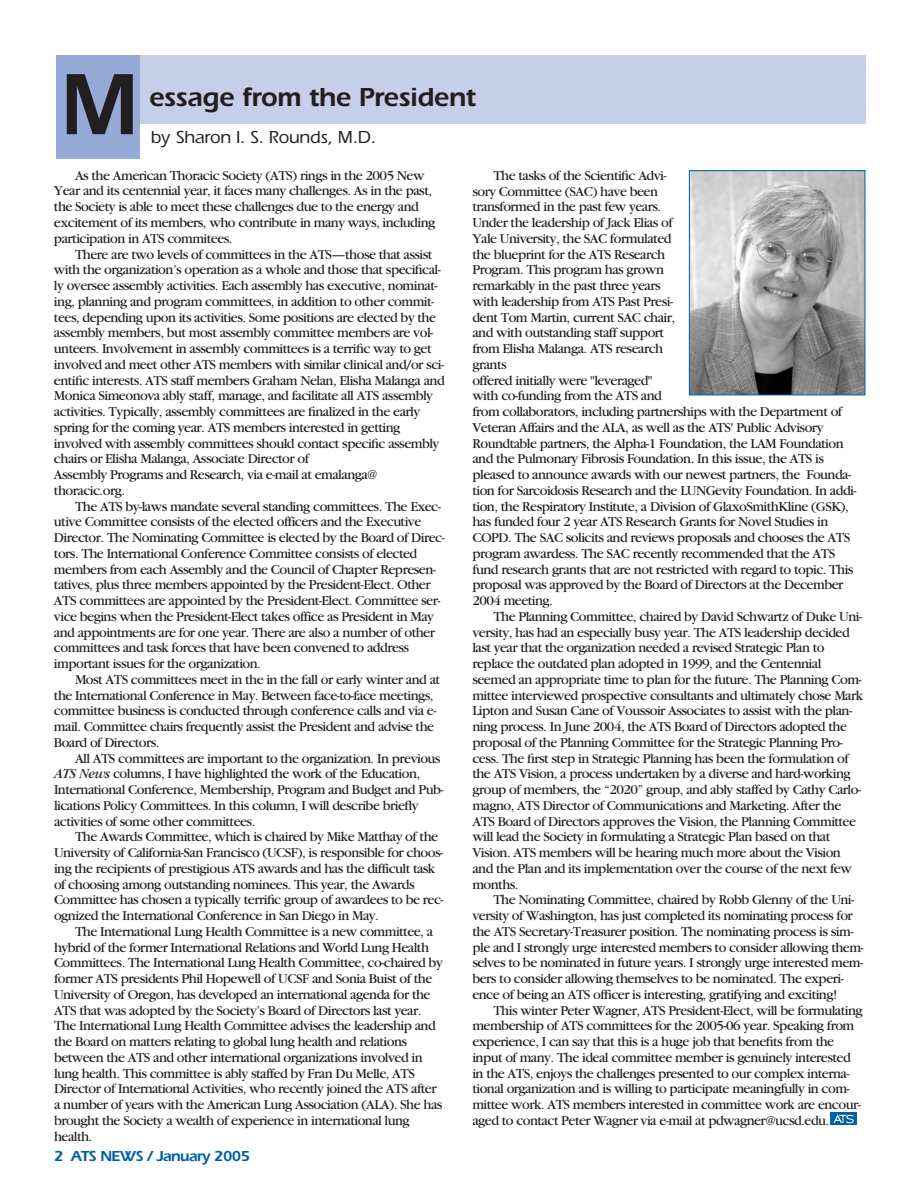
<style>
.page{position:relative;width:918px;height:1188px;background:#fff}
.page>*{position:absolute;margin:0;border:0;box-sizing:border-box;transform-origin:0 0}
.t1{font:600 90px "Itc Eras";color:#231f20}
.t2{font:600 27px "Itc Eras";letter-spacing:-.015em;color:#231f20}
.t3{font:500 18px "Itc Eras";letter-spacing:-.01em;color:#231f20}
.t4{font:600 15px "Itc Eras";letter-spacing:-.04em;color:#015dab}
.t5{font:14.25px/15.8px "Garamond";letter-spacing:-.035em;color:#231f20}
.s1{font-style:italic}
</style>
<div class="page">
<div style="left:131px;top:56px;width:735px;height:68px;background:#c6cfe8"></div>
<div style="left:57px;top:56px;width:83px;height:103px;background:#95aad6"></div>
<img style="left:691px;top:172px;width:172px;height:221px">
<div style="left:689px;top:170px;width:176px;height:225px;border:1px solid #015dab"></div>
<div style="left:831px;top:1113px;width:26px;height:12px;background:#0161aa"></div>
<svg style="left:834px;top:1114px;width:20px;height:9px"></svg>
<h1 class="t1" style="left:60px;top:74px;width:81px">M</h1>
<h2 class="t2" style="left:149px;top:88px;width:328px">essage from the President</h2>
<p class="t3" style="left:151px;top:131px;width:227px">by Sharon I. S. Rounds, M.D.</p>
<p class="t5" style="left:54px;top:169px;width:383px;text-indent:21px">As the American Thoracic Society (ATS) rings in the 2005 New Year and its centennial year, it faces many challenges. As in the past, the Society is able to meet these challenges due to the energy and excitement of its members, who contribute in many ways, including participation in ATS commitees.</p>
<p class="t5" style="left:54px;top:247px;width:392px;text-indent:21px">There are two levels of committees in the ATS—those that assist with the organization’s operation as a whole and those that specifical&shy;ly oversee assembly activities. Each assembly has executive, nominat&shy;ing, planning and program committees, in addition to other commit&shy;tees, depending upon its activities. Some positions are elected by the assembly members, but most assembly committee members are vol&shy;unteers. Involvement in assembly committees is a terrific way to get involved and meet other ATS members with similar clinical and/or sci&shy;entific interests. ATS staff members Graham Nelan, Elisha Malanga and Monica Simeonova ably staff, manage, and facilitate all ATS assembly activities. Typically, assembly committees are finalized in the early spring for the coming year. ATS members interested in getting involved with assembly committees should contact specific assembly chairs or Elisha Malanga, Associate Director of<br>Assembly Programs and Research, via e-mail at emalanga@ thoracic.org.</p>
<p class="t5" style="left:54px;top:499px;width:392px;text-indent:21px">The ATS by-laws mandate several standing committees. The Exec&shy;utive Committee consists of the elected officers and the Executive Director. The Nominating Committee is elected by the Board of Direc&shy;tors. The International Conference Committee consists of elected members from each Assembly and the Council of Chapter Represen&shy;tatives, plus three members appointed by the President-Elect. Other ATS committees are appointed by the President-Elect. Committee ser&shy;vice begins when the President-Elect takes office as President in May and appointments are for one year. There are also a number of other committees and task forces that have been convened to address important issues for the organization.</p>
<p class="t5" style="left:54px;top:673px;width:388px;text-indent:21px">Most ATS committees meet in the in the fall or early winter and at the International Conference in May. Between face-to-face meetings, committee business is conducted through conference calls and via e&shy;mail. Committee chairs frequently assist the President and advise the Board of Directors.</p>
<p class="t5" style="left:54px;top:751px;width:391px;text-indent:21px">All ATS committees are important to the organization. In previous <span class="s1">ATS News</span> columns, I have highlighted the work of the Education, International Conference, Membership, Program and Budget and Pub&shy;lications Policy Committees. In this column, I will describe briefly activities of some other committees.</p>
<p class="t5" style="left:54px;top:830px;width:391px;text-indent:21px">The Awards Committee, which is chaired by Mike Matthay of the University of California-San Francisco (UCSF), is responsible for choos&shy;ing the recipients of prestigious ATS awards and has the difficult task of choosing among outstanding nominees. This year, the Awards Committee has chosen a typically terrific group of awardees to be rec&shy;ognized the International Conference in San Diego in May.</p>
<p class="t5" style="left:54px;top:925px;width:390px;text-indent:21px">The International Lung Health Committee is a new committee, a hybrid of the former International Relations and World Lung Health Committees. The International Lung Health Committee, co-chaired by former ATS presidents Phil Hopewell of UCSF and Sonia Buist of the University of Oregon, has developed an international agenda for the ATS that was adopted by the Society’s Board of Directors last year.<br>The International Lung Health Committee advises the leadership and the Board on matters relating to global lung health and relations between the ATS and other international organizations involved in lung health. This committee is ably staffed by Fran Du Melle, ATS Director of International Activities, who recently joined the ATS after a number of years with the American Lung Association (ALA). She has brought the Society a wealth of experience in international lung health.</p>
<p class="t4" style="left:54px;top:1151px;width:198px">2 ATS NEWS / January 2005</p>
<p class="t5" style="left:472px;top:169px;width:386px;text-indent:21px">The tasks of the Scientific Advi-<br>sory Committee (SAC) have been<br>transformed in the past few years.<br>Under the leadership of Jack Elias of<br>Yale University, the SAC formulated<br>the blueprint for the ATS Research<br>Program. This program has grown<br>remarkably in the past three years<br>with leadership from ATS Past Presi-<br>dent Tom Martin, current SAC chair,<br>and with outstanding staff support<br>from Elisha Malanga. ATS research<br>grants<br>offered initially were "leveraged"<br>with co-funding from the ATS and<br>from collaborators, including partnerships with the Department of Veteran Affairs and the ALA, as well as the ATS' Public Advisory Roundtable partners, the Alpha-1 Foundation, the LAM Foundation and the Pulmonary Fibrosis Foundation. In this issue, the ATS is pleased to announce awards with our newest partners, the Founda&shy;tion for Sarcoidosis Research and the LUNGevity Foundation. In addi&shy;tion, the Respiratory Institute, a Division of GlaxoSmithKline (GSK), has funded four 2 year ATS Research Grants for Novel Studies in COPD. The SAC solicits and reviews proposals and chooses the ATS program awardess. The SAC recently recommended that the ATS fund research grants that are not restricted with regard to topic. This proposal was approved by the Board of Directors at the December 2004 meeting.</p>
<p class="t5" style="left:472px;top:610px;width:392px;text-indent:21px">The Planning Committee, chaired by David Schwartz of Duke Uni&shy;versity, has had an especially busy year. The ATS leadership decided last year that the organization needed a revised Strategic Plan to replace the outdated plan adopted in 1999, and the Centennial seemed an appropriate time to plan for the future. The Planning Com&shy;mittee interviewed prospective consultants and ultimately chose Mark Lipton and Susan Cane of Voussoir Associates to assist with the plan&shy;ning process. In June 2004, the ATS Board of Directors adopted the proposal of the Planning Committee for the Strategic Planning Pro&shy;cess. The first step in Strategic Planning has been the formulation of the ATS Vision, a process undertaken by a diverse and hard-working group of members, the “2020” group, and ably staffed by Cathy Carlo&shy;magno, ATS Director of Communications and Marketing. After the ATS Board of Directors approves the Vision, the Planning Committee will lead the Society in formulating a Strategic Plan based on that Vision. ATS members will be hearing much more about the Vision and the Plan and its implementation over the course of the next few months.</p>
<p class="t5" style="left:472px;top:893px;width:393px;text-indent:21px">The Nominating Committee, chaired by Robb Glenny of the Uni&shy;versity of Washington, has just completed its nominating process for the ATS Secretary-Treasurer position. The nominating process is sim&shy;ple and I strongly urge interested members to consider allowing them&shy;selves to be nominated in future years. I strongly urge interested mem&shy;bers to consider allowing themselves to be nominated. The experi&shy;ence of being an ATS officer is interesting, gratifying and exciting!</p>
<p class="t5" style="left:472px;top:1003px;width:392px;text-indent:21px">This winter Peter Wagner, ATS President-Elect, will be formulating membership of ATS committees for the 2005-06 year. Speaking from experience, I can say that this is a huge job that benefits from the input of many. The ideal committee member is genuinely interested in the ATS, enjoys the challenges presented to our complex interna&shy;tional organization and is willing to participate meaningfully in com&shy;mittee work. ATS members interested in committee work are encour&shy;aged to contact Peter Wagner via e-mail at pdwagner@ucsd.edu.</p>
</div>
